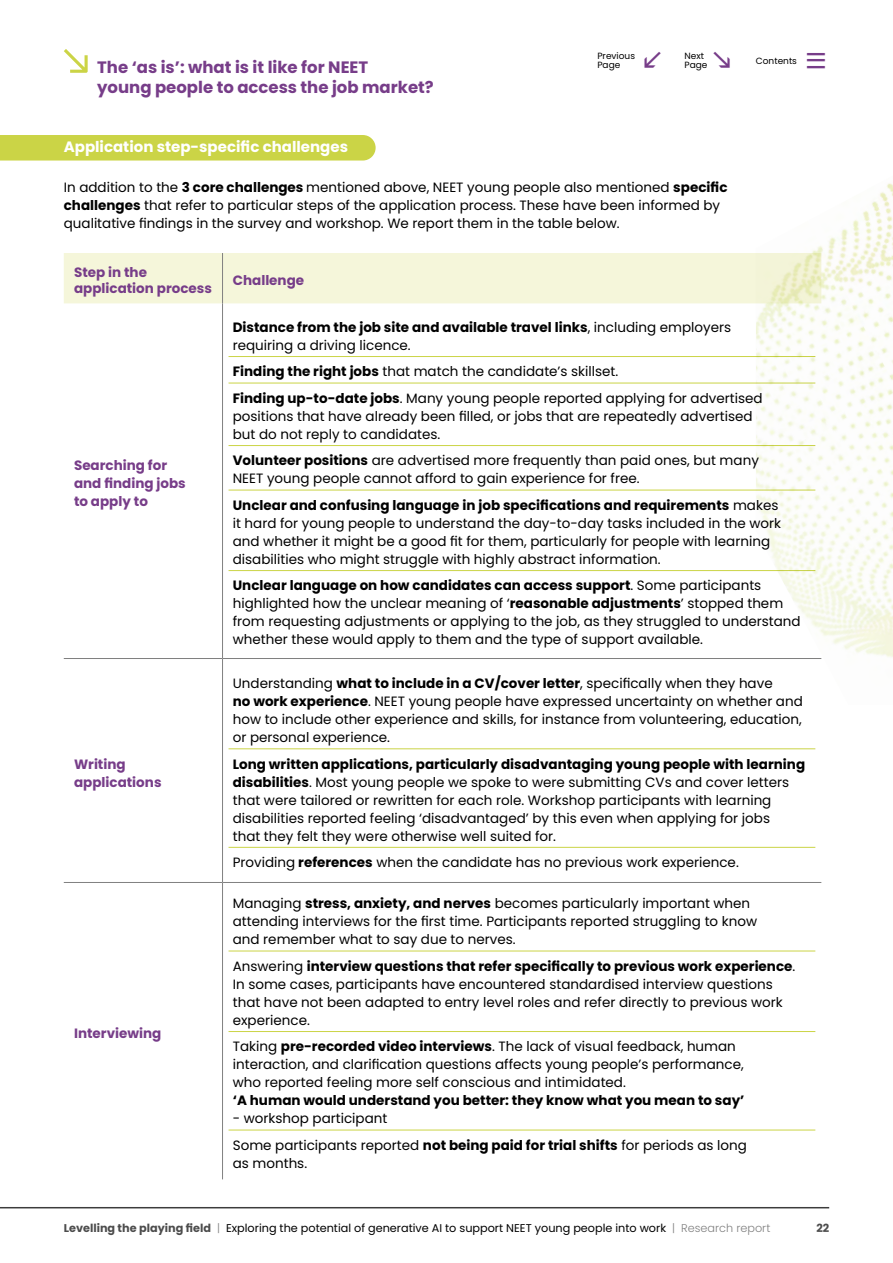
<style>
.page{position:relative;width:893px;height:1263px;background:#fff}
.page>*{position:absolute;margin:0;border:0;box-sizing:border-box;transform-origin:0 0}
.t1{font:25.65px "Poppins";color:#773d89}
.t2{font:700 16.5px/19.8px "Poppins";color:#773d89}
.t3{font:700 15px "Poppins";color:#fff}
.t4{font:13.5px/18px "Poppins";color:#000}
.t5{font:700 13.5px/18px "Poppins";color:#000}
.t6{font:700 13.5px/18px "Poppins";color:#773d89}
.t7{font:11.25px "Poppins";color:#000}
.t8{font:700 11.25px "Poppins";color:#4d4d4d}
.t9{font:9px/9px "Poppins";color:#000}
.s1{color:#773d89}
.s2{font-weight:700}
.s3{font-weight:400}
.s4{font-weight:700;color:#4d4d4d}
.s5{font-weight:300;color:#808080}
</style>
<div class="page">
<img style="left:756px;top:183px;width:137px;height:476px">
<div style="left:0;top:135px;width:376px;height:26px;background:#cbd446"></div>
<div style="left:64px;top:253px;width:757px;height:50px;background:#f5f6da"></div>
<hr style="left:222px;top:253px;width:1px;height:50px;background:#808080">
<hr style="left:222px;top:303px;width:1px;height:355px;background:#808080">
<hr style="left:64px;top:658px;width:159px;height:1px;background:#808080">
<hr style="left:223px;top:658px;width:598px;height:1px;background:#808080">
<hr style="left:222px;top:659px;width:1px;height:223px;background:#808080">
<hr style="left:64px;top:882px;width:159px;height:1px;background:#808080">
<hr style="left:223px;top:882px;width:598px;height:1px;background:#808080">
<hr style="left:222px;top:883px;width:1px;height:296px;background:#808080">
<hr style="left:229px;top:356px;width:586px;height:1px;background:#cbd446">
<hr style="left:229px;top:383px;width:586px;height:1px;background:#cbd446">
<hr style="left:229px;top:445px;width:586px;height:1px;background:#cbd446">
<hr style="left:229px;top:490px;width:586px;height:1px;background:#cbd446">
<hr style="left:229px;top:570px;width:586px;height:1px;background:#cbd446">
<hr style="left:229px;top:748px;width:586px;height:1px;background:#cbd446">
<hr style="left:229px;top:847px;width:586px;height:1px;background:#cbd446">
<hr style="left:229px;top:951px;width:586px;height:1px;background:#cbd446">
<hr style="left:229px;top:1031px;width:586px;height:1px;background:#cbd446">
<hr style="left:229px;top:1130px;width:586px;height:1px;background:#cbd446">
<svg style="left:64px;top:49px;width:24px;height:24px"></svg>
<hr style="left:0;top:1207px;width:829px;height:1px;background:#3c3c3c">
<p class="t2" style="left:97px;top:57px;width:338px">The ‘as is’: what is it like for NEET<br>young people to access the job market?</p>
<p class="t3" style="left:64px;top:138px;width:286px">Application step-specific challenges</p>
<p class="t9" style="left:597px;top:51px;width:39px">Previous<br>Page</p>
<p class="t9" style="left:684px;top:51px;width:24px;text-indent:-42px"><span class="s1">●</span> Next<br>Page</p>
<p class="t9" style="left:756px;top:56px;width:43px">Contents</p>
<h1 class="t1" style="left:831px;top:51px;width:21px;rotate:90deg">III</h1>
<p class="t4" style="left:64px;top:178px;width:665px">In addition to the <span class="s2">3 core challenges</span> mentioned above, NEET young people also mentioned <span class="s2">specific challenges</span> that refer to particular steps of the application process. These have been informed by qualitative findings in the survey and workshop. We report them in the table below.</p>
<p class="t6" style="left:74px;top:264px;width:139px;line-height:16.2px">Step in the application process</p>
<p class="t6" style="left:233px;top:272px;width:73px">Challenge</p>
<p class="t6" style="left:74px;top:456px;width:113px">Searching for and finding jobs to apply to</p>
<p class="t6" style="left:74px;top:755px;width:89px">Writing applications</p>
<p class="t6" style="left:74px;top:1024px;width:89px">Interviewing</p>
<p class="t5" style="left:233px;top:318px;width:500px">Distance from the job site and available travel links<span class="s3">, including employers requiring a driving licence.</span></p>
<p class="t4" style="left:233px;top:358px;width:531px;line-height:26.5px"><span class="s2">Finding the right jobs</span> that match the candidate’s skillset.<br><span class="s2">Finding up-to-date jobs</span>. Many young people reported applying for advertised</p>
<p class="t4" style="left:233px;top:407px;width:521px">positions that have already been filled, or jobs that are repeatedly advertised but do not reply to candidates.</p>
<p class="t4" style="left:233px;top:452px;width:528px"><span class="s2">Volunteer positions</span> are advertised more frequently than paid ones, but many<br>NEET young people cannot afford to gain experience for free.</p>
<p class="t4" style="left:233px;top:496px;width:550px"><span class="s2">Unclear and confusing language in job specifications and requirements</span> makes it hard for young people to understand the day-to-day tasks included in the work and whether it might be a good fit for them, particularly for people with learning disabilities who might struggle with highly abstract information.</p>
<p class="t4" style="left:233px;top:577px;width:569px"><span class="s2">Unclear language on how candidates can access support</span>. Some participants highlighted how the unclear meaning of ‘<span class="s2">reasonable adjustments</span>’ stopped them from requesting adjustments or applying to the job, as they struggled to understand whether these would apply to them and the type of support available.</p>
<p class="t4" style="left:233px;top:674px;width:572px">Understanding <span class="s2">what to include in a CV/cover letter</span>, specifically when they have<br><span class="s2">no work experience</span>. NEET young people have expressed uncertainty on whether and how to include other experience and skills, for instance from volunteering, education, or personal experience.</p>
<p class="t4" style="left:233px;top:755px;width:574px"><span class="s2">Long written applications, particularly disadvantaging young people with learning disabilities</span>. Most young people we spoke to were submitting CVs and cover letters that were tailored or rewritten for each role. Workshop participants with learning disabilities reported feeling ‘disadvantaged’ by this even when applying for jobs<br>that they felt they were otherwise well suited for.</p>
<p class="t4" style="left:233px;top:853px;width:508px">Providing <span class="s2">references</span> when the candidate has no previous work experience.</p>
<p class="t4" style="left:233px;top:894px;width:526px">Managing <span class="s2">stress, anxiety, and nerves</span> becomes particularly important when attending interviews for the first time. Participants reported struggling to know and remember what to say due to nerves.</p>
<p class="t4" style="left:233px;top:957px;width:564px">Answering <span class="s2">interview questions that refer specifically to previous work experience</span>.<br>In some cases, participants have encountered standardised interview questions that have not been adapted to entry level roles and refer directly to previous work experience.</p>
<p class="t4" style="left:233px;top:1037px;width:512px">Taking <span class="s2">pre-recorded video interviews</span>. The lack of visual feedback, human interaction, and clarification questions affects young people’s performance, who reported feeling more self conscious and intimidated.</p>
<p class="t5" style="left:233px;top:1091px;width:513px">‘A human would understand you better: they know what you mean to say’</p>
<p class="t4" style="left:233px;top:1105px;width:516px;line-height:26.5px">- workshop participant<br>Some participants reported <span class="s2">not being paid for trial shifts</span> for periods as long</p>
<p class="t4" style="left:233px;top:1154px;width:76px">as months.</p>
<p class="t7" style="left:64px;top:1222px;width:708px"><span class="s4">Levelling the playing field</span> <span class="s5">|</span> Exploring the potential of generative AI to support NEET young people into work <span class="s5">| Research report</span></p>
<p class="t8" style="left:816px;top:1222px;width:14px">22</p>
</div>
